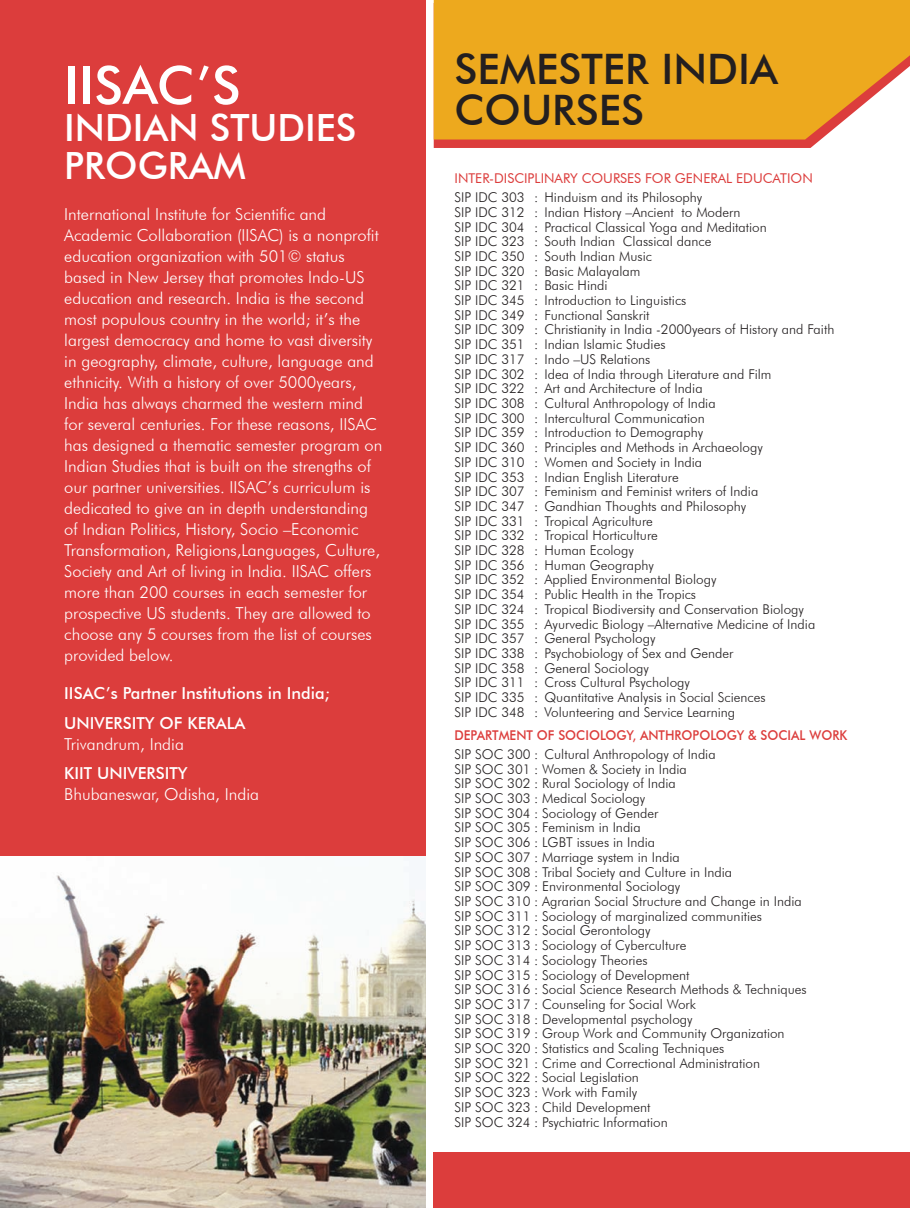
<style>
.page{position:relative;width:910px;height:1208px;background:#fff}
.page>*{position:absolute;margin:0;border:0;box-sizing:border-box;transform-origin:0 0}
.t1{font:500 52.5px "Futura BT";color:#fff}
.t2{font:500 42px/40.5px "Futura BT";color:#231f20}
.t3{font:500 37.5px/37.5px "Futura BT";color:#fff}
.t4{font:300 16.5px/21px "Futura BT";color:#fff}
.t5{font:500 16.5px/21px "Futura BT";color:#fff}
.t6{font:300 13.5px "Futura BT";color:#231f20}
.t7{font:500 13.5px "Futura BT";color:#dc3d3c;scale:.94 1}
.t8{font:13.5px "Futura BT";color:#dc3d3c}
.s1{font-weight:300}
.s2{font-weight:500}
</style>
<div class="page">
<div style="left:434px;top:1152px;width:476px;height:56px;background:#dc3d3c"></div>
<svg style="left:434px;top:139px;width:388px;height:9px;background:#dd463d"></svg>
<div style="left:434px;top:0;width:476px;height:139px;background:#eda91e"></div>
<div style="left:0;top:0;width:427px;height:976px;background:#dc3d3c"></div>
<img style="left:0;top:857px;width:426px;height:351px">
<div style="left:426px;top:0;width:5px;height:1208px;background:#fff"></div>
<p class="t1" style="left:64px;top:53px;width:178px">IISAC’S</p>
<p class="t3" style="left:64px;top:109px;width:294px">INDIAN STUDIES<br>PROGRAM</p>
<p class="t4" style="left:64px;top:203px;width:320px">International Institute for Scientific and Academic Collaboration (IISAC) is a nonprofit education organization with 501© status based in New Jersey that promotes Indo-US education and research. India is the second most populous country in the world; it’s the largest democracy and home to vast diversity in geography, climate, culture, language and ethnicity. With a history of over 5000years, India has always charmed the western mind for several centuries. For these reasons, IISAC has designed a thematic semester program on Indian Studies that is built on the strengths of our partner universities. IISAC’s curriculum is dedicated to give an in depth understanding of Indian Politics, History, Socio –Economic Transformation, Religions,Languages, Culture, Society and Art of living in India. IISAC offers more than 200 courses in each semester for prospective US students. They are allowed to choose any 5 courses from the list of courses provided below.</p>
<p class="t5" style="left:64px;top:682px;width:267px">IISAC’s Partner Institutions in India;</p>
<p class="t5" style="left:64px;top:712px;width:183px">UNIVERSITY OF KERALA<br><span class="s1">Trivandrum, India</span></p>
<p class="t4" style="left:64px;top:762px;width:196px"><span class="s2">KIIT UNIVERSITY<br></span>Bhubaneswar, Odisha, India</p>
<p class="t2" style="left:454px;top:49px;width:325px">SEMESTER INDIA<br>COURSES</p>
<p class="t8" style="left:454px;top:170px;width:360px">INTER-DISCIPLINARY COURSES FOR GENERAL EDUCATION</p>
<p class="t6" style="left:454px;top:189px;width:249px">SIP IDC 303 : Hinduism and its Philosophy</p>
<p class="t6" style="left:454px;top:204px;width:287px">SIP IDC 312 : Indian History –Ancient to Modern</p>
<p class="t6" style="left:454px;top:218px;width:314px">SIP IDC 304 : Practical Classical Yoga and Meditation</p>
<p class="t6" style="left:454px;top:233px;width:258px">SIP IDC 323 : South Indian Classical dance</p>
<p class="t6" style="left:454px;top:248px;width:199px">SIP IDC 350 : South Indian Music</p>
<p class="t6" style="left:454px;top:263px;width:187px">SIP IDC 320 : Basic Malayalam</p>
<p class="t6" style="left:454px;top:277px;width:155px">SIP IDC 321 : Basic Hindi</p>
<p class="t6" style="left:454px;top:292px;width:233px">SIP IDC 345 : Introduction to Linguistics</p>
<p class="t6" style="left:454px;top:307px;width:197px">SIP IDC 349 : Functional Sanskrit</p>
<p class="t6" style="left:454px;top:321px;width:381px">SIP IDC 309 : Christianity in India -2000years of History and Faith</p>
<p class="t6" style="left:454px;top:336px;width:213px">SIP IDC 351 : Indian Islamic Studies</p>
<p class="t6" style="left:454px;top:351px;width:197px">SIP IDC 317 : Indo –US Relations</p>
<p class="t6" style="left:454px;top:365px;width:319px">SIP IDC 302 : Idea of India through Literature and Film</p>
<p class="t6" style="left:454px;top:380px;width:250px">SIP IDC 322 : Art and Architecture of India</p>
<p class="t6" style="left:454px;top:395px;width:263px">SIP IDC 308 : Cultural Anthropology of India</p>
<p class="t6" style="left:454px;top:410px;width:252px">SIP IDC 300 : Intercultural Communication</p>
<p class="t6" style="left:454px;top:424px;width:250px">SIP IDC 359 : Introduction to Demography</p>
<p class="t6" style="left:454px;top:439px;width:310px">SIP IDC 360 : Principles and Methods in Archaeology</p>
<p class="t6" style="left:454px;top:454px;width:249px">SIP IDC 310 : Women and Society in India</p>
<p class="t6" style="left:454px;top:468px;width:226px">SIP IDC 353 : Indian English Literature</p>
<p class="t6" style="left:454px;top:483px;width:305px">SIP IDC 307 : Feminism and Feminist writers of India</p>
<p class="t6" style="left:454px;top:498px;width:293px">SIP IDC 347 : Gandhian Thoughts and Philosophy</p>
<p class="t6" style="left:454px;top:512px;width:200px">SIP IDC 331 : Tropical Agriculture</p>
<p class="t6" style="left:454px;top:527px;width:205px">SIP IDC 332 : Tropical Horticulture</p>
<p class="t6" style="left:454px;top:542px;width:181px">SIP IDC 328 : Human Ecology</p>
<p class="t6" style="left:454px;top:557px;width:201px">SIP IDC 356 : Human Geography</p>
<p class="t6" style="left:454px;top:571px;width:263px">SIP IDC 352 : Applied Environmental Biology</p>
<p class="t6" style="left:454px;top:586px;width:243px">SIP IDC 354 : Public Health in the Tropics</p>
<p class="t6" style="left:454px;top:601px;width:351px">SIP IDC 324 : Tropical Biodiversity and Conservation Biology</p>
<p class="t6" style="left:454px;top:615px;width:362px">SIP IDC 355 : Ayurvedic Biology –Alternative Medicine of India</p>
<p class="t6" style="left:454px;top:630px;width:203px">SIP IDC 357 : General Psychology</p>
<p class="t6" style="left:454px;top:645px;width:280px">SIP IDC 338 : Psychobiology of Sex and Gender</p>
<p class="t6" style="left:454px;top:659px;width:196px">SIP IDC 358 : General Sociology</p>
<p class="t6" style="left:454px;top:674px;width:237px">SIP IDC 311 : Cross Cultural Psychology</p>
<p class="t6" style="left:454px;top:689px;width:313px">SIP IDC 335 : Quantitative Analysis in Social Sciences</p>
<p class="t6" style="left:454px;top:704px;width:282px">SIP IDC 348 : Volunteering and Service Learning</p>
<p class="t7" style="left:454px;top:727px;width:419px">DEPARTMENT OF SOCIOLOGY, ANTHROPOLOGY &amp; SOCIAL WORK</p>
<p class="t6" style="left:454px;top:746px;width:263px">SIP SOC 300 : Cultural Anthropology of India</p>
<p class="t6" style="left:454px;top:760px;width:234px">SIP SOC 301 : Women &amp; Society in India</p>
<p class="t6" style="left:454px;top:775px;width:223px">SIP SOC 302 : Rural Sociology of India</p>
<p class="t6" style="left:454px;top:790px;width:192px">SIP SOC 303 : Medical Sociology</p>
<p class="t6" style="left:454px;top:804px;width:205px">SIP SOC 304 : Sociology of Gender</p>
<p class="t6" style="left:454px;top:819px;width:188px">SIP SOC 305 : Feminism in India</p>
<p class="t6" style="left:454px;top:834px;width:202px">SIP SOC 306 : LGBT issues in India</p>
<p class="t6" style="left:454px;top:849px;width:227px">SIP SOC 307 : Marriage system in India</p>
<p class="t6" style="left:454px;top:863px;width:279px">SIP SOC 308 : Tribal Society and Culture in India</p>
<p class="t6" style="left:454px;top:878px;width:227px">SIP SOC 309 : Environmental Sociology</p>
<p class="t6" style="left:454px;top:893px;width:349px">SIP SOC 310 : Agrarian Social Structure and Change in India</p>
<p class="t6" style="left:454px;top:907px;width:309px">SIP SOC 311 : Sociology of marginalized communities</p>
<p class="t6" style="left:454px;top:922px;width:198px">SIP SOC 312 : Social Gerontology</p>
<p class="t6" style="left:454px;top:937px;width:233px">SIP SOC 313 : Sociology of Cyberculture</p>
<p class="t6" style="left:454px;top:951px;width:195px">SIP SOC 314 : Sociology Theories</p>
<p class="t6" style="left:454px;top:966px;width:237px">SIP SOC 315 : Sociology of Development</p>
<p class="t6" style="left:454px;top:981px;width:354px">SIP SOC 316 : Social Science Research Methods &amp; Techniques</p>
<p class="t6" style="left:454px;top:996px;width:243px">SIP SOC 317 : Counseling for Social Work</p>
<p class="t6" style="left:454px;top:1010px;width:240px">SIP SOC 318 : Developmental psychology</p>
<p class="t6" style="left:454px;top:1025px;width:332px">SIP SOC 319 : Group Work and Community Organization</p>
<p class="t6" style="left:454px;top:1040px;width:271px">SIP SOC 320 : Statistics and Scaling Techniques</p>
<p class="t6" style="left:454px;top:1054px;width:307px">SIP SOC 321 : Crime and Correctional Administration</p>
<p class="t6" style="left:454px;top:1069px;width:186px">SIP SOC 322 : Social Legislation</p>
<p class="t6" style="left:454px;top:1084px;width:184px">SIP SOC 323 : Work with Family</p>
<p class="t6" style="left:454px;top:1098px;width:197px">SIP SOC 323 : Child Development</p>
<p class="t6" style="left:454px;top:1113px;width:215px">SIP SOC 324 : Psychiatric Information</p>
</div>
